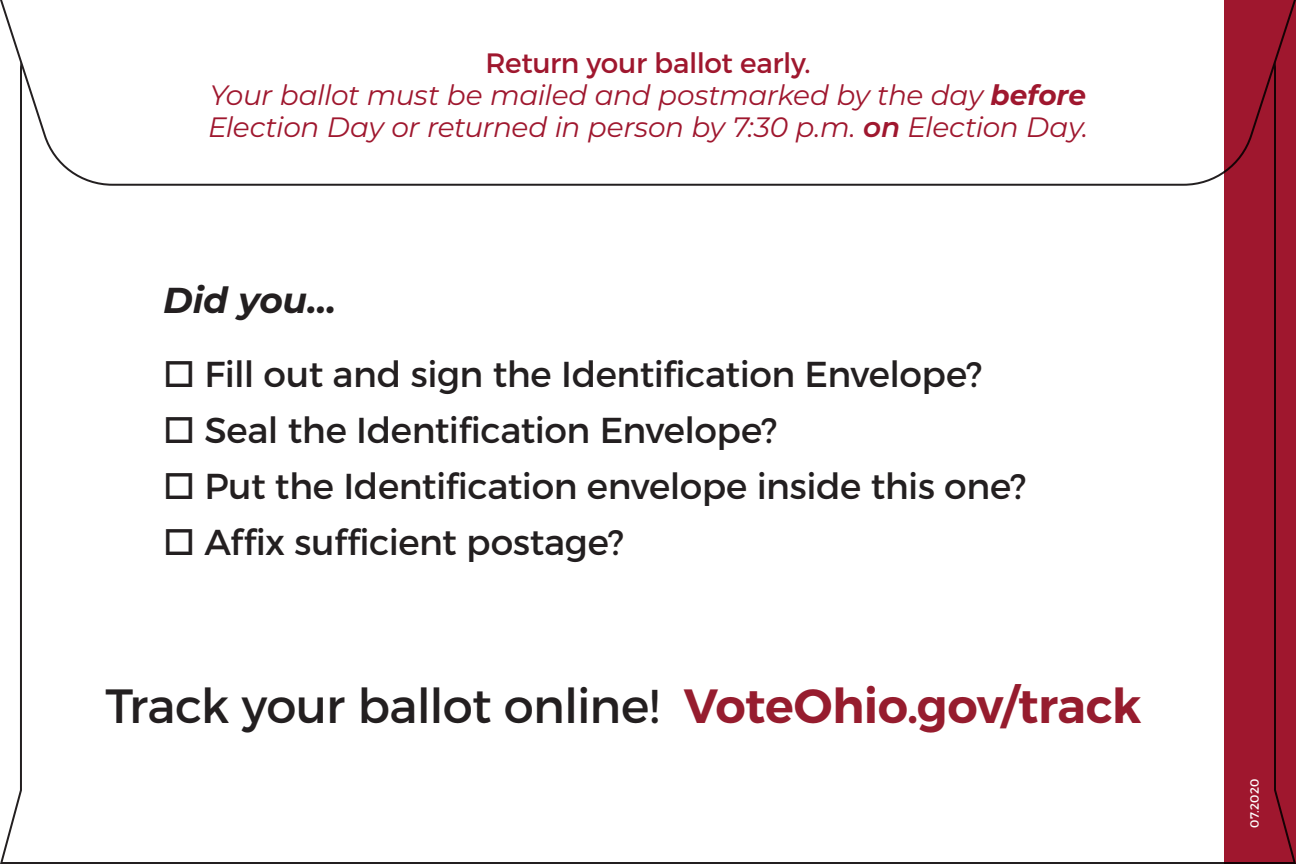
<style>
.page{position:relative;width:1296px;height:864px;background:#fff}
.page>*{position:absolute;margin:0;border:0;box-sizing:border-box;transform-origin:0 0}
.Body{font:48px "Montserrat";letter-spacing:-.02em;color:#231f20}
.Body_-_small{font:36px "Montserrat";letter-spacing:-.015em;color:#231f20}
.Body_-_small-2{font:italic 700 36px "Montserrat";letter-spacing:-.01em;color:#231f20}
.t1{font:italic 28px/32px "Montserrat";letter-spacing:-.015em;color:#9f172e}
.t2{font:28px "Montserrat";letter-spacing:-.015em;color:#9f172e}
.Address_block{font:12px "Montserrat";letter-spacing:.015em;color:#fff}
.s1{font-weight:700}
.s2{font-weight:600}
.s3{font-weight:600;color:#961c2e}
</style>
<div class="page">
<svg style="left:0;top:0;width:1224px;height:187px"></svg>
<div style="left:1224px;top:0;width:72px;height:864px;background:#9f172e"></div>
<h3 class="t2" style="left:485px;top:46px;width:327px">Return your ballot early.</h3>
<h3 class="t1" style="left:208px;top:78px;width:881px">Your ballot must be mailed and postmarked by the day <span class="s1">before<br></span>Election Day or returned in person by 7:30 p.m. <span class="s2">on</span> Election Day.</h3>
<p class="Body_-_small-2" style="left:163px;top:274px;width:175px">Did you…</p>
<p class="Body_-_small" style="left:163px;top:352px;width:821px">□ Fill out and sign the Identification Envelope?</p>
<p class="Body_-_small" style="left:163px;top:408px;width:616px">□ Seal the Identification Envelope?</p>
<p class="Body_-_small" style="left:163px;top:464px;width:865px">□ Put the Identification envelope inside this one?</p>
<p class="Body_-_small" style="left:163px;top:521px;width:462px">□ Affix sufficient postage?</p>
<p class="Body" style="left:106px;top:677px;width:1037px">Track your ballot online! <span class="s3">VoteOhio.gov/track</span></p>
<p class="Address_block" style="left:1247px;top:828px;width:51px;rotate:-90deg">07.2020</p>
</div>
